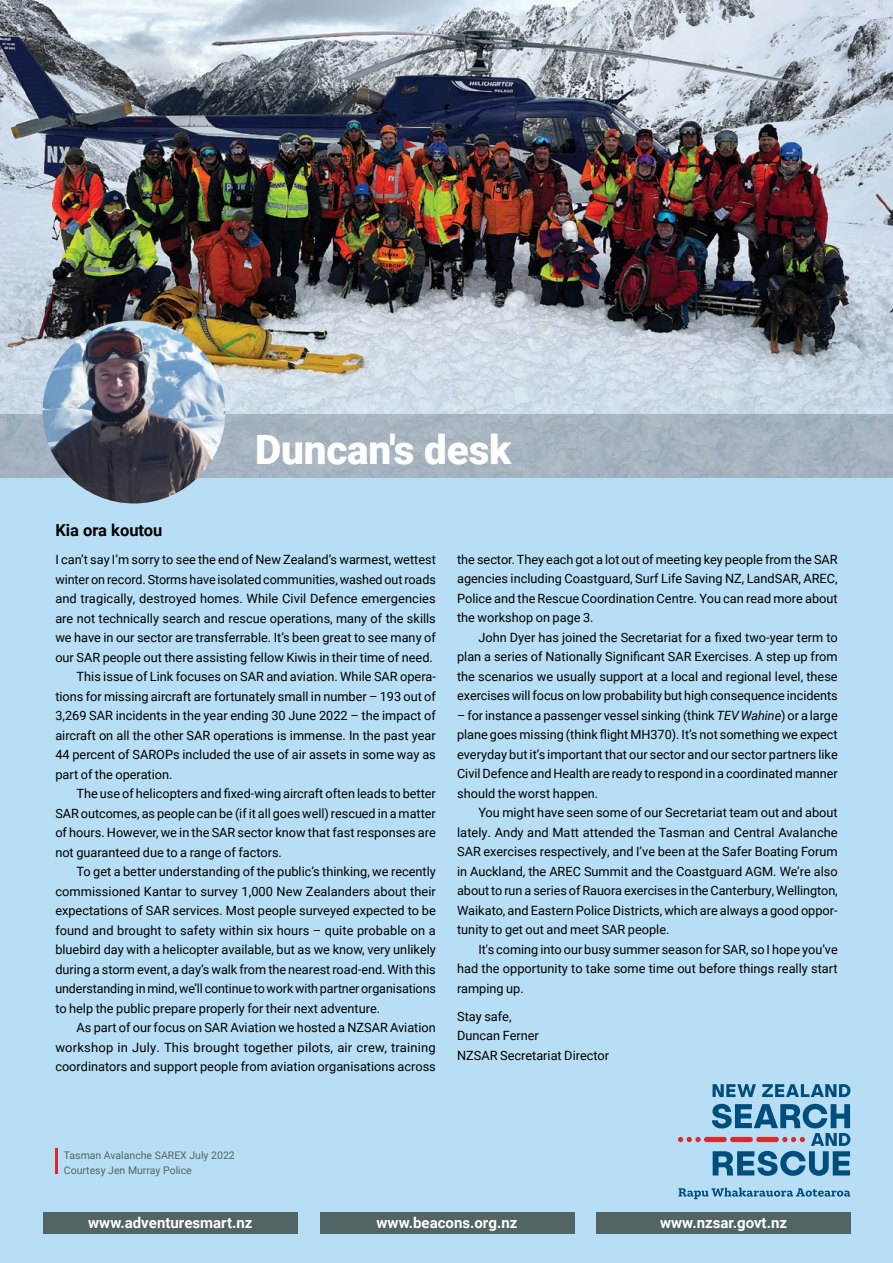
<style>
.page{position:relative;width:893px;height:1263px;background:#b7def4}
.page>*{position:absolute;margin:0;border:0;box-sizing:border-box;transform-origin:0 0}
.Body_first_paragarph{font:900 40.5px "Roboto";letter-spacing:-.005em;color:#fff}
.Body_first_paragarph-2{font:700 16.5px "Roboto";color:#000}
.Website_link{font:700 15px "Roboto";color:#fff}
.Body_first_paragarph-3{font:700 15px "Roboto";color:#fff}
.Body_first_paragarph-4{font:12.75px/19.5px "Roboto";color:#000}
.Body_first_paragarph-5{font:10.5px/15px "Roboto";color:#536465}
.s1{font-style:italic}
</style>
<div class="page">
<img style="left:0;top:0;width:893px;height:414px">
<div style="left:320px;top:1212px;width:254px;height:22px;background:#536465"></div>
<div style="left:596px;top:1212px;width:255px;height:22px;background:#536465"></div>
<div style="left:43px;top:1212px;width:255px;height:22px;background:#536465"></div>
<div style="left:704px;top:1137px;width:23px;height:5px;background:#d7292e;border-radius:3px"></div>
<svg style="left:678px;top:1137px;width:23px;height:5px"></svg>
<svg style="left:712px;top:1104px;width:138px;height:72px"></svg>
<svg style="left:713px;top:1084px;width:137px;height:13px"></svg>
<svg style="left:678px;top:1187px;width:172px;height:12px"></svg>
<div style="left:0;top:414px;width:893px;height:64px;background:#a6b3c0"></div>
<hr style="left:55px;top:1149px;width:2px;height:25px;background:#d7292e">
<img style="left:43px;top:321px;width:182px;height:182px;border-radius:91px">
<p class="Body_first_paragarph" style="left:255px;top:421px;width:258px">Duncan's desk</p>
<p class="Body_first_paragarph-2" style="left:55px;top:519px;width:109px">Kia ora koutou</p>
<p class="Body_first_paragarph-4" style="left:55px;top:549px;width:382px">I can’t say I’m sorry to see the end of New Zealand’s warmest, wettest</p>
<p class="Body_first_paragarph-4" style="left:55px;top:569px;width:382px">winter on record. Storms have isolated communities, washed out roads</p>
<p class="Body_first_paragarph-4" style="left:55px;top:588px;width:382px">and tragically, destroyed homes. While Civil Defence emergencies</p>
<p class="Body_first_paragarph-4" style="left:55px;top:608px;width:382px">are not technically search and rescue operations, many of the skills</p>
<p class="Body_first_paragarph-4" style="left:55px;top:627px;width:382px">we have in our sector are transferrable. It’s been great to see many of</p>
<p class="Body_first_paragarph-4" style="left:55px;top:647px;width:379px">our SAR people out there assisting fellow Kiwis in their time of need.</p>
<p class="Body_first_paragarph-4" style="left:77px;top:666px;width:361px">This issue of Link focuses on SAR and aviation. While SAR opera-</p>
<p class="Body_first_paragarph-4" style="left:55px;top:686px;width:382px">tions for missing aircraft are fortunately small in number – 193 out of</p>
<p class="Body_first_paragarph-4" style="left:55px;top:705px;width:382px">3,269 SAR incidents in the year ending 30 June 2022 – the impact of</p>
<p class="Body_first_paragarph-4" style="left:55px;top:725px;width:382px">aircraft on all the other SAR operations is immense. In the past year</p>
<p class="Body_first_paragarph-4" style="left:55px;top:744px;width:382px">44 percent of SAROPs included the use of air assets in some way as</p>
<p class="Body_first_paragarph-4" style="left:55px;top:764px;width:119px">part of the operation.</p>
<p class="Body_first_paragarph-4" style="left:77px;top:783px;width:361px">The use of helicopters and fixed-wing aircraft often leads to better</p>
<p class="Body_first_paragarph-4" style="left:55px;top:803px;width:382px">SAR outcomes, as people can be (if it all goes well) rescued in a matter</p>
<p class="Body_first_paragarph-4" style="left:55px;top:822px;width:382px">of hours. However, we in the SAR sector know that fast responses are</p>
<p class="Body_first_paragarph-4" style="left:55px;top:842px;width:228px">not guaranteed due to a range of factors.</p>
<p class="Body_first_paragarph-4" style="left:77px;top:861px;width:361px">To get a better understanding of the public’s thinking, we recently</p>
<p class="Body_first_paragarph-4" style="left:55px;top:881px;width:382px">commissioned Kantar to survey 1,000 New Zealanders about their</p>
<p class="Body_first_paragarph-4" style="left:55px;top:900px;width:382px">expectations of SAR services. Most people surveyed expected to be</p>
<p class="Body_first_paragarph-4" style="left:55px;top:920px;width:382px">found and brought to safety within six hours – quite probable on a</p>
<p class="Body_first_paragarph-4" style="left:55px;top:939px;width:382px">bluebird day with a helicopter available, but as we know, very unlikely</p>
<p class="Body_first_paragarph-4" style="left:55px;top:959px;width:382px">during a storm event, a day’s walk from the nearest road-end. With this</p>
<p class="Body_first_paragarph-4" style="left:55px;top:978px;width:382px">understanding in mind, we’ll continue to work with partner organisations</p>
<p class="Body_first_paragarph-4" style="left:55px;top:998px;width:326px">to help the public prepare properly for their next adventure.</p>
<p class="Body_first_paragarph-4" style="left:77px;top:1017px;width:361px">As part of our focus on SAR Aviation we hosted a NZSAR Aviation</p>
<p class="Body_first_paragarph-4" style="left:55px;top:1037px;width:382px">workshop in July. This brought together pilots, air crew, training</p>
<p class="Body_first_paragarph-4" style="left:55px;top:1056px;width:382px">coordinators and support people from aviation organisations across</p>
<p class="Body_first_paragarph-4" style="left:457px;top:549px;width:382px">the sector. They each got a lot out of meeting key people from the SAR</p>
<p class="Body_first_paragarph-4" style="left:457px;top:569px;width:382px">agencies including Coastguard, Surf Life Saving NZ, LandSAR, AREC,</p>
<p class="Body_first_paragarph-4" style="left:457px;top:588px;width:382px">Police and the Rescue Coordination Centre. You can read more about</p>
<p class="Body_first_paragarph-4" style="left:457px;top:608px;width:138px">the workshop on page 3.</p>
<p class="Body_first_paragarph-4" style="left:478px;top:627px;width:361px">John Dyer has joined the Secretariat for a fixed two-year term to</p>
<p class="Body_first_paragarph-4" style="left:457px;top:647px;width:382px">plan a series of Nationally Significant SAR Exercises. A step up from</p>
<p class="Body_first_paragarph-4" style="left:457px;top:666px;width:382px">the scenarios we usually support at a local and regional level, these</p>
<p class="Body_first_paragarph-4" style="left:457px;top:686px;width:382px">exercises will focus on low probability but high consequence incidents</p>
<p class="Body_first_paragarph-4" style="left:457px;top:705px;width:382px">– for instance a passenger vessel sinking (think <span class="s1">TEV Wahine</span>) or a large</p>
<p class="Body_first_paragarph-4" style="left:457px;top:725px;width:382px">plane goes missing (think flight MH370). It’s not something we expect</p>
<p class="Body_first_paragarph-4" style="left:457px;top:744px;width:382px">everyday but it’s important that our sector and our sector partners like</p>
<p class="Body_first_paragarph-4" style="left:457px;top:764px;width:382px">Civil Defence and Health are ready to respond in a coordinated manner</p>
<p class="Body_first_paragarph-4" style="left:457px;top:783px;width:143px">should the worst happen.</p>
<p class="Body_first_paragarph-4" style="left:478px;top:803px;width:361px">You might have seen some of our Secretariat team out and about</p>
<p class="Body_first_paragarph-4" style="left:457px;top:822px;width:382px">lately. Andy and Matt attended the Tasman and Central Avalanche</p>
<p class="Body_first_paragarph-4" style="left:457px;top:842px;width:382px">SAR exercises respectively, and I’ve been at the Safer Boating Forum</p>
<p class="Body_first_paragarph-4" style="left:457px;top:861px;width:382px">in Auckland, the AREC Summit and the Coastguard AGM. We’re also</p>
<p class="Body_first_paragarph-4" style="left:457px;top:881px;width:382px">about to run a series of Rauora exercises in the Canterbury, Wellington,</p>
<p class="Body_first_paragarph-4" style="left:457px;top:900px;width:382px">Waikato, and Eastern Police Districts, which are always a good oppor-</p>
<p class="Body_first_paragarph-4" style="left:457px;top:920px;width:214px">tunity to get out and meet SAR people.</p>
<p class="Body_first_paragarph-4" style="left:478px;top:939px;width:361px">It's coming into our busy summer season for SAR, so I hope you’ve</p>
<p class="Body_first_paragarph-4" style="left:457px;top:959px;width:382px">had the opportunity to take some time out before things really start</p>
<p class="Body_first_paragarph-4" style="left:457px;top:978px;width:68px">ramping up.</p>
<p class="Body_first_paragarph-4" style="left:457px;top:1006px;width:153px">Stay safe,<br>Duncan Ferner<br>NZSAR Secretariat Director</p>
<p class="Body_first_paragarph-5" style="left:64px;top:1147px;width:172px">Tasman Avalanche SAREX July 2022<br>Courtesy Jen Murray Police</p>
<p class="Website_link" style="left:88px;top:1212px;width:166px">www.adventuresmart.nz</p>
<p class="Body_first_paragarph-3" style="left:377px;top:1212px;width:142px">www.beacons.org.nz</p>
<p class="Website_link" style="left:660px;top:1212px;width:128px">www.nzsar.govt.nz</p>
</div>
